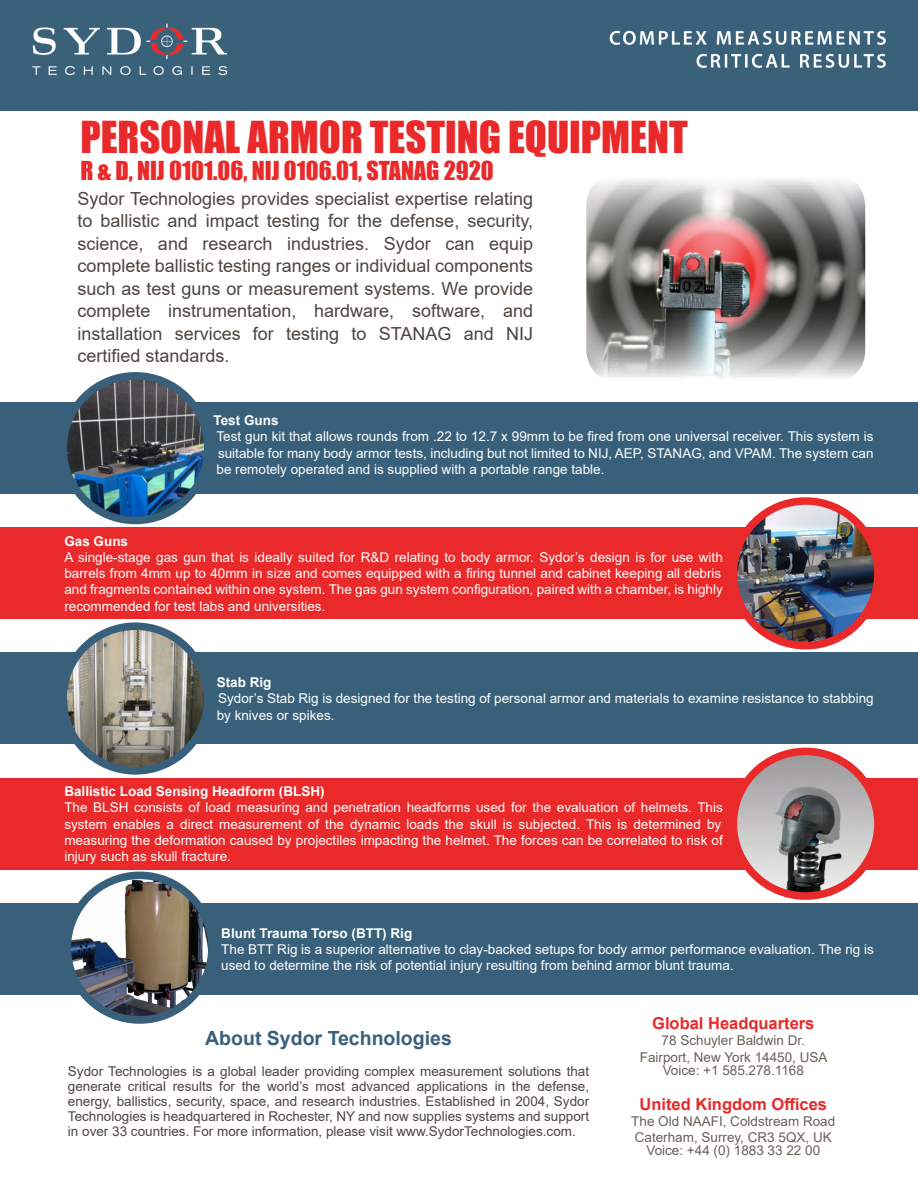
<style>
.page{position:relative;width:918px;height:1188px;background:#fff}
.page>*{position:absolute;margin:0;border:0;box-sizing:border-box;transform-origin:0 0}
.t1{font:40.5px "Impact";color:#e9292a}
.t2{font:24px "Impact";color:#e9292a}
.t3{font:700 19.5px "Arial";color:#38607a}
.t4{font:18px/22.5px "Arial";color:#4d453f;text-align:justify}
.t5{font:700 16.5px "Arial";color:#e9292a}
.t6{font:13.5px/16.2px "Arial";color:#fff;text-align:justify}
.t7{font:13.5px/15px "Arial";color:#4d453f;text-align:justify}
.t8{font:13.5px "Arial";color:#696057}
.t9{font:700 13.5px "Arial";color:#fff}
</style>
<div class="page">
<img style="left:586px;top:179px;width:279px;height:199px">
<svg style="left:580px;top:110px;width:110px;height:1px"></svg>
<svg style="left:72px;top:110px;width:499px;height:1px"></svg>
<div style="left:0;top:903px;width:918px;height:92px;background:#38607a"></div>
<div style="left:0;top:402px;width:918px;height:92px;background:#38607a"></div>
<img style="left:63px;top:376px;width:145px;height:144px;border-radius:72px">
<div style="left:59px;top:372px;width:153px;height:152px;border:8px solid #38607a;border-radius:50%"></div>
<div style="left:0;top:527px;width:918px;height:92px;background:#e9292a"></div>
<img style="left:733px;top:501px;width:145px;height:145px;border-radius:72px">
<div style="left:730px;top:497px;width:152px;height:152px;border:8px solid #e9292a;border-radius:50%"></div>
<div style="left:0;top:653px;width:918px;height:91px;background:#38607a"></div>
<img style="left:63px;top:626px;width:145px;height:145px;border-radius:72px">
<div style="left:59px;top:622px;width:153px;height:153px;border:8px solid #38607a;border-radius:50%"></div>
<div style="left:0;top:778px;width:918px;height:92px;background:#e9292a"></div>
<img style="left:739px;top:751px;width:134px;height:143px">
<div style="left:730px;top:748px;width:152px;height:152px;border:8px solid #e9292a;border-radius:50%"></div>
<img style="left:73px;top:879px;width:134px;height:141px">
<div style="left:64px;top:872px;width:152px;height:152px;border:8px solid #38607a;border-radius:50%"></div>
<div style="left:0;top:0;width:918px;height:110px;background:#39617a"></div>
<p class="t1" style="left:80px;top:105px;width:609px">PERSONAL ARMOR TESTING EQUIPMENT</p>
<p class="t2" style="left:80px;top:152px;width:415px">R &amp; D, NIJ 0101.06, NIJ 0106.01, STANAG 2920</p>
<p class="t4" style="left:77px;top:187px;width:457px">Sydor Technologies provides specialist expertise relating to ballistic and impact testing for the defense, security, science, and research industries. Sydor can equip complete ballistic testing ranges or individual components such as test guns or measurement systems. We provide complete instrumentation, hardware, software, and installation services for testing to STANAG and NIJ certified standards.</p>
<p class="t9" style="left:214px;top:411px;width:67px">Test Guns</p>
<p class="t6" style="left:217px;top:428px;width:658px">Test gun kit that allows rounds from .22 to 12.7 x 99mm to be fired from one universal receiver. This system is suitable for many body armor tests, including but not limited to NIJ, AEP, STANAG, and VPAM. The system can be remotely operated and is supplied with a portable range table.</p>
<p class="t9" style="left:64px;top:532px;width:65px">Gas Guns</p>
<p class="t6" style="left:64px;top:549px;width:660px">A single-stage gas gun that is ideally suited for R&amp;D relating to body armor. Sydor’s design is for use with barrels from 4mm up to 40mm in size and comes equipped with a firing tunnel and cabinet keeping all debris and fragments contained within one system. The gas gun system configuration, paired with a chamber, is highly recommended for test labs and universities.</p>
<p class="t9" style="left:217px;top:673px;width:56px">Stab Rig</p>
<p class="t6" style="left:217px;top:691px;width:659px">Sydor’s Stab Rig is designed for the testing of personal armor and materials to examine resistance to stabbing by knives or spikes.</p>
<p class="t9" style="left:64px;top:782px;width:262px">Ballistic Load Sensing Headform (BLSH)</p>
<p class="t6" style="left:64px;top:800px;width:660px">The BLSH consists of load measuring and penetration headforms used for the evaluation of helmets. This system enables a direct measurement of the dynamic loads the skull is subjected. This is determined by measuring the deformation caused by projectiles impacting the helmet. The forces can be correlated to risk of injury such as skull fracture.</p>
<p class="t9" style="left:221px;top:923px;width:192px">Blunt Trauma Torso (BTT) Rig</p>
<p class="t6" style="left:221px;top:941px;width:654px">The BTT Rig is a superior alternative to clay-backed setups for body armor performance evaluation. The rig is used to determine the risk of potential injury resulting from behind armor blunt trauma.</p>
<p class="t3" style="left:205px;top:1024px;width:248px">About Sydor Technologies</p>
<p class="t7" style="left:68px;top:1064px;width:523px">Sydor Technologies is a global leader providing complex measurement solutions that generate critical results for the world’s most advanced applications in the defense, energy, ballistics, security, space, and research industries. Established in 2004, Sydor Technologies is headquartered in Rochester, NY and now supplies systems and support</p>
<p class="t7" style="left:68px;top:1124px;width:509px">in over 33 countries. For more information, please visit www.SydorTechnologies.com.</p>
<p class="t5" style="left:652px;top:1012px;width:164px">Global Headquarters</p>
<p class="t8" style="left:662px;top:1031px;width:145px">78 Schuyler Baldwin Dr.</p>
<p class="t8" style="left:640px;top:1048px;width:189px">Fairport, New York 14450, USA</p>
<p class="t8" style="left:663px;top:1061px;width:143px">Voice: +1 585.278.1168</p>
<p class="t5" style="left:640px;top:1092px;width:189px">United Kingdom Offices</p>
<p class="t8" style="left:631px;top:1112px;width:206px">The Old NAAFI, Coldstream Road</p>
<p class="t8" style="left:635px;top:1128px;width:199px">Caterham, Surrey, CR3 5QX, UK</p>
<p class="t8" style="left:646px;top:1141px;width:175px">Voice: +44 (0) 1883 33 22 00</p>
</div>
